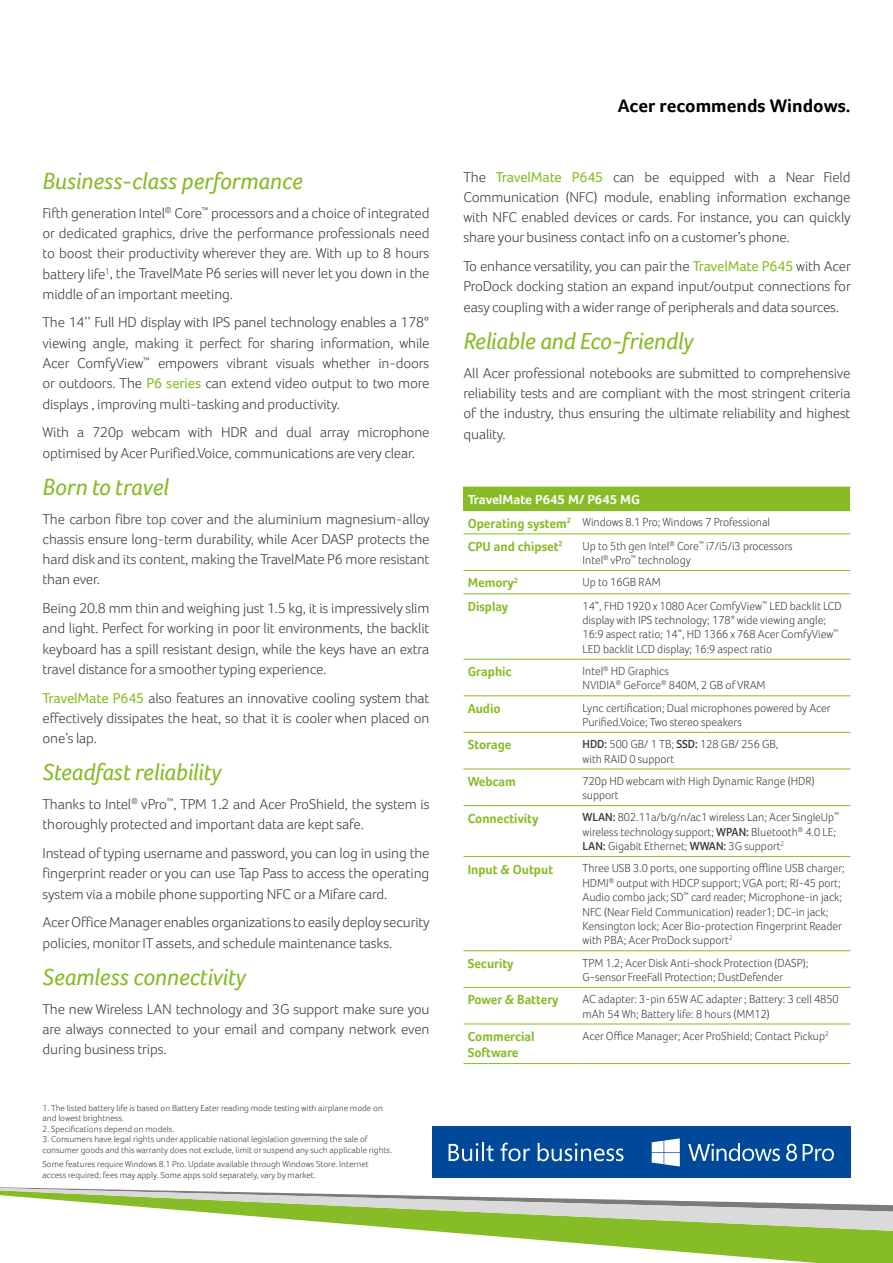
<style>
.page{position:relative;width:893px;height:1263px;background:#fff}
.page>*{position:absolute;margin:0;border:0;box-sizing:border-box;transform-origin:0 0}
.t1{font:italic 24px "Acer Foco";letter-spacing:-.01em;color:#86bc25}
.t2{font:700 18.75px "Acer Foco";color:#000}
.t3{font:300 14.7px/20.2px "Acer Foco";letter-spacing:-.01em;color:#3c3c3b;text-align:justify}
.t4{font:700 13.5px/16.2px "Acer Foco";color:#86bc25;scale:.95 1}
.t5{font:700 13.5px "Acer Foco";color:#fff}
.t6{font:300 12px/14.4px "Acer Foco";color:#3c3c3b;scale:.95 1}
.t7{font:300 9px/10.5px "Acer Foco";color:#3c3c3b}
.s1{font-weight:400;color:#86bc25}
.s2{font-weight:700;font-size:13.5px;color:#86bc25}
.s3{font-weight:600}
</style>
<div class="page">
<svg style="left:444px;top:1232px;width:449px;height:31px;fill:#86bc25"></svg>
<svg style="left:0;top:1187px;width:893px;height:45px"></svg>
<div style="left:432px;top:1127px;width:418px;height:51px;background:#00489a"></div>
<svg style="left:449px;top:1143px;width:44px;height:18px"></svg>
<svg style="left:500px;top:1143px;width:30px;height:18px"></svg>
<svg style="left:538px;top:1143px;width:85px;height:18px"></svg>
<svg style="left:652px;top:1138px;width:28px;height:28px"></svg>
<svg style="left:803px;top:1144px;width:31px;height:17px"></svg>
<svg style="left:786px;top:1144px;width:11px;height:17px"></svg>
<svg style="left:688px;top:1143px;width:92px;height:18px"></svg>
<div style="left:463px;top:487px;width:387px;height:23px;background:#86bc25"></div>
<hr style="left:463px;top:534px;width:115px;height:1px;background:#86bc25">
<hr style="left:463px;top:570px;width:115px;height:1px;background:#86bc25">
<hr style="left:463px;top:594px;width:115px;height:1px;background:#86bc25">
<hr style="left:463px;top:659px;width:115px;height:1px;background:#86bc25">
<hr style="left:463px;top:695px;width:115px;height:1px;background:#86bc25">
<hr style="left:463px;top:732px;width:115px;height:1px;background:#86bc25">
<hr style="left:463px;top:769px;width:115px;height:1px;background:#86bc25">
<hr style="left:463px;top:805px;width:115px;height:1px;background:#86bc25">
<hr style="left:463px;top:856px;width:115px;height:1px;background:#86bc25">
<hr style="left:463px;top:950px;width:115px;height:1px;background:#86bc25">
<hr style="left:463px;top:987px;width:115px;height:1px;background:#86bc25">
<hr style="left:463px;top:1024px;width:115px;height:1px;background:#86bc25">
<hr style="left:463px;top:1063px;width:115px;height:1px;background:#86bc25">
<hr style="left:578px;top:570px;width:272px;height:1px;background:#86bc25">
<hr style="left:578px;top:594px;width:272px;height:1px;background:#86bc25">
<hr style="left:578px;top:659px;width:272px;height:1px;background:#86bc25">
<hr style="left:578px;top:695px;width:272px;height:1px;background:#86bc25">
<hr style="left:578px;top:732px;width:272px;height:1px;background:#86bc25">
<hr style="left:578px;top:769px;width:272px;height:1px;background:#86bc25">
<hr style="left:578px;top:534px;width:272px;height:1px;background:#86bc25">
<hr style="left:578px;top:856px;width:272px;height:1px;background:#86bc25">
<hr style="left:578px;top:950px;width:272px;height:1px;background:#86bc25">
<hr style="left:578px;top:987px;width:272px;height:1px;background:#86bc25">
<hr style="left:578px;top:1024px;width:272px;height:1px;background:#86bc25">
<hr style="left:578px;top:1063px;width:272px;height:1px;background:#86bc25">
<hr style="left:578px;top:805px;width:272px;height:1px;background:#86bc25">
<hr style="left:463px;top:510px;width:115px;height:1px;background:#86bc25">
<hr style="left:578px;top:510px;width:272px;height:1px;background:#86bc25">
<h1 class="t1" style="left:43px;top:167px;width:262px">Business-class performance</h1>
<p class="t3" style="left:43px;top:203px;width:388px">Fifth generation Intel<sup>®</sup> Core<sup>™</sup> processors and a choice of integrated or dedicated graphics, drive the performance professionals need to boost their productivity wherever they are. With up to 8 hours battery life<sup>1</sup>, the TravelMate P6 series will never let you down in the middle of an important meeting.</p>
<p class="t3" style="left:43px;top:312px;width:388px">The 14’’ Full HD display with IPS panel technology enables a 178° viewing angle, making it perfect for sharing information, while Acer ComfyView<sup>™</sup> empowers vibrant visuals whether in-doors or outdoors. The <span class="s1">P6 series</span> can extend video output to two more displays , improving multi-tasking and productivity.</p>
<p class="t3" style="left:43px;top:422px;width:388px">With a 720p webcam with HDR and dual array microphone optimised by Acer Purified.Voice, communications are very clear.</p>
<h1 class="t1" style="left:43px;top:473px;width:128px">Born to travel</h1>
<p class="t3" style="left:43px;top:508px;width:389px">The carbon fibre top cover and the aluminium magnesium-alloy chassis ensure long-term durability, while Acer DASP protects the hard disk and its content, making the TravelMate P6 more resistant than ever.</p>
<p class="t3" style="left:43px;top:598px;width:388px">Being 20.8 mm thin and weighing just 1.5 kg, it is impressively slim and light. Perfect for working in poor lit environments, the backlit keyboard has a spill resistant design, while the keys have an extra travel distance for a smoother typing experience.</p>
<p class="t3" style="left:43px;top:687px;width:388px"><span class="s1">TravelMate P645</span> also features an innovative cooling system that effectively dissipates the heat, so that it is cooler when placed on one’s lap.</p>
<h1 class="t1" style="left:43px;top:758px;width:181px">Steadfast reliability</h1>
<p class="t3" style="left:43px;top:794px;width:388px">Thanks to Intel<sup>®</sup> vPro<sup>™</sup>, TPM 1.2 and Acer ProShield, the system is thoroughly protected and important data are kept safe.</p>
<p class="t3" style="left:43px;top:843px;width:388px">Instead of typing username and password, you can log in using the fingerprint reader or you can use Tap Pass to access the operating system via a mobile phone supporting NFC or a Mifare card.</p>
<p class="t3" style="left:43px;top:912px;width:389px">Acer Office Manager enables organizations to easily deploy security policies, monitor IT assets, and schedule maintenance tasks.</p>
<h1 class="t1" style="left:43px;top:963px;width:205px">Seamless connectivity</h1>
<p class="t3" style="left:43px;top:998px;width:388px">The new Wireless LAN technology and 3G support make sure you are always connected to your email and company network even during business trips.</p>
<p class="t7" style="left:43px;top:1102px;width:342px">1. The listed battery life is based on Battery Eater reading mode testing with airplane mode on and lowest brightness.</p>
<p class="t7" style="left:43px;top:1123px;width:133px">2. Specifications depend on models.</p>
<p class="t7" style="left:43px;top:1134px;width:351px">3. Consumers have legal rights under applicable national legislation governing the sale of consumer goods and this warranty does not exclude, limit or suspend any such applicable rights.</p>
<p class="t7" style="left:43px;top:1159px;width:328px">Some features require Windows 8.1 Pro. Update available through Windows Store. Internet access required; fees may apply. Some apps sold separately, vary by market.</p>
<p class="t2" style="left:618px;top:94px;width:234px">Acer recommends Windows.</p>
<p class="t3" style="left:463px;top:166px;width:389px">The <span class="s1">TravelMate P645</span> can be equipped with a Near Field Communication (NFC) module, enabling information exchange with NFC enabled devices or cards. For instance, you can quickly share your business contact info on a customer’s phone.</p>
<p class="t3" style="left:463px;top:256px;width:389px">To enhance versatility, you can pair the <span class="s1">TravelMate P645</span> with Acer ProDock docking station an expand input/output connections for easy coupling with a wider range of peripherals and data sources.</p>
<h1 class="t1" style="left:463px;top:327px;width:232px">Reliable and Eco-friendly</h1>
<p class="t3" style="left:463px;top:363px;width:388px">All Acer professional notebooks are submitted to comprehensive reliability tests and are compliant with the most stringent criteria of the industry, thus ensuring the ultimate reliability and highest quality.</p>
<p class="t5" style="left:468px;top:492px;width:174px">TravelMate P645 M/ P645 MG</p>
<p class="t6" style="left:468px;top:515px;width:320px"><span class="s2">Operating system</span><sup>2</sup> Windows 8.1 Pro; Windows 7 Professional</p>
<p class="t4" style="left:468px;top:538px;width:101px">CPU and chipset<sup>2</sup></p>
<p class="t6" style="left:583px;top:538px;width:223px">Up to 5th gen Intel<sup>®</sup> Core<sup>™</sup> i7/i5/i3 processors<br>Intel<sup>®</sup> vPro<sup>™</sup> technology</p>
<p class="t4" style="left:468px;top:575px;width:54px">Memory<sup>2</sup></p>
<p class="t6" style="left:583px;top:575px;width:84px">Up to 16GB RAM</p>
<p class="t4" style="left:468px;top:598px;width:44px">Display</p>
<p class="t6" style="left:583px;top:598px;width:274px">14”, FHD 1920 x 1080 Acer ComfyView<sup>™</sup> LED backlit LCD display with IPS technology; 178° wide viewing angle; 16:9 aspect ratio; 14”, HD 1366 x 768 Acer ComfyView<sup>™ </sup>LED backlit LCD display; 16:9 aspect ratio</p>
<p class="t4" style="left:468px;top:663px;width:48px">Graphic</p>
<p class="t6" style="left:583px;top:664px;width:194px">Intel<sup>®</sup> HD Graphics<br>NVIDIA<sup>®</sup> GeForce<sup>®</sup> 840M, 2 GB of VRAM</p>
<p class="t4" style="left:468px;top:700px;width:36px">Audio</p>
<p class="t6" style="left:583px;top:700px;width:263px">Lync certification; Dual microphones powered by Acer<br>Purified.Voice; Two stereo speakers</p>
<p class="t4" style="left:468px;top:737px;width:47px">Storage</p>
<p class="t6" style="left:583px;top:737px;width:208px"><span class="s3">HDD:</span> 500 GB/ 1 TB; <span class="s3">SSD:</span> 128 GB/ 256 GB, with RAID 0 support</p>
<p class="t4" style="left:468px;top:773px;width:52px">Webcam</p>
<p class="t6" style="left:583px;top:773px;width:246px">720p HD webcam with High Dynamic Range (HDR) support</p>
<p class="t4" style="left:468px;top:810px;width:76px">Connectivity</p>
<p class="t6" style="left:583px;top:810px;width:272px"><span class="s3">WLAN:</span> 802.11a/b/g/n/ac1 wireless Lan; Acer SingleUp<sup>™ </sup>wireless technology support; <span class="s3">WPAN:</span> Bluetooth<sup>®</sup> 4.0 LE;<br><span class="s3">LAN:</span> Gigabit Ethernet; <span class="s3">WWAN:</span> 3G support<sup>2</sup></p>
<p class="t4" style="left:468px;top:861px;width:91px">Input &amp; Output</p>
<p class="t6" style="left:583px;top:861px;width:278px">Three USB 3.0 ports, one supporting offline USB charger; HDMI<sup>®</sup> output with HDCP support; VGA port; RJ-45 port; Audio combo jack; SD<sup>™</sup> card reader; Microphone-in jack; NFC (Near Field Communication) reader1; DC-in jack; Kensington lock; Acer Bio-protection Fingerprint Reader with PBA; Acer ProDock support<sup>2</sup></p>
<p class="t4" style="left:468px;top:955px;width:50px">Security</p>
<p class="t6" style="left:583px;top:955px;width:239px">TPM 1.2; Acer Disk Anti-shock Protection (DASP);<br>G-sensor FreeFall Protection; DustDefender</p>
<p class="t4" style="left:468px;top:991px;width:97px">Power &amp; Battery</p>
<p class="t6" style="left:583px;top:992px;width:271px">AC adapter: 3-pin 65W AC adapter ; Battery: 3 cell 4850 mAh 54 Wh; Battery life: 8 hours (MM12)</p>
<p class="t4" style="left:468px;top:1028px;width:72px">Commercial<br>Software</p>
<p class="t6" style="left:583px;top:1028px;width:261px">Acer Office Manager; Acer ProShield; Contact Pickup<sup>2</sup></p>
</div>
